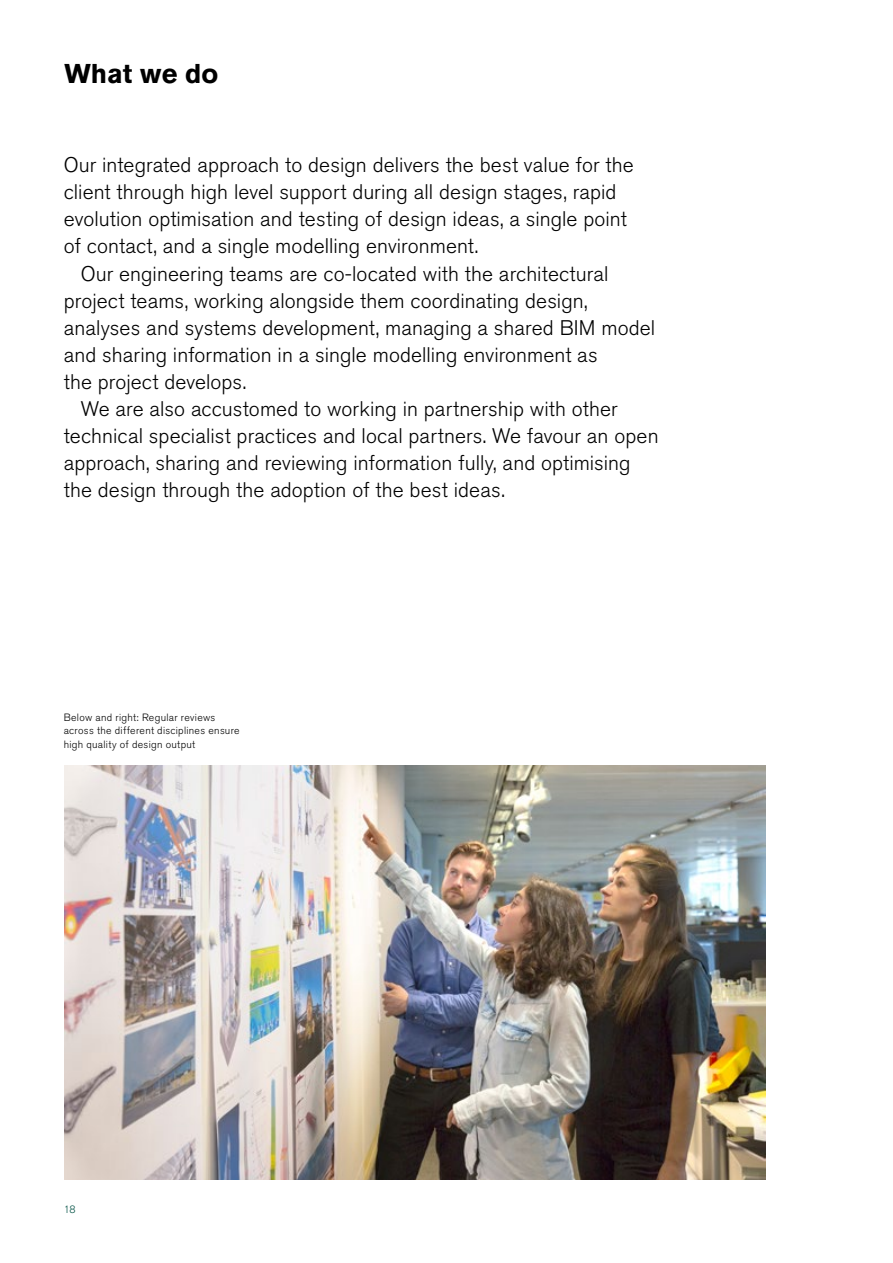
<style>
.page{position:relative;width:893px;height:1263px;background:#fff}
.page>*{position:absolute;margin:0;border:0;box-sizing:border-box;transform-origin:0 0}
.t1{font:700 27px "Akzidenz Grotesk Std";color:#000}
.t2{font:300 21px/27px "Akzidenz Grotesk Std";letter-spacing:.005em;color:#000}
.t3{font:300 10.5px/13.5px "Akzidenz Grotesk Std";letter-spacing:.025em;color:#000}
.t4{font:300 10.5px "Akzidenz Grotesk Std";color:#005144}
</style>
<div class="page">
<img style="left:64px;top:766px;width:701px;height:414px">
<p class="t1" style="left:64px;top:58px;width:156px">What we do</p>
<p class="t2" style="left:64px;top:152px;width:571px">Our integrated approach to design delivers the best value for the client through high level support during all design stages, rapid evolution optimisation and testing of design ideas, a single point of contact, and a single modelling environment.</p>
<p class="t2" style="left:81px;top:260px;width:529px">Our engineering teams are co-located with the architectural</p>
<p class="t2" style="left:64px;top:287px;width:525px">project teams, working alongside them coordinating design,</p>
<p class="t2" style="left:64px;top:314px;width:593px">analyses and systems development, managing a shared BIM model</p>
<p class="t2" style="left:64px;top:341px;width:535px">and sharing information in a single modelling environment as</p>
<p class="t2" style="left:64px;top:368px;width:184px">the project develops.</p>
<p class="t2" style="left:81px;top:395px;width:538px">We are also accustomed to working in partnership with other</p>
<p class="t2" style="left:64px;top:422px;width:596px">technical specialist practices and local partners. We favour an open</p>
<p class="t2" style="left:64px;top:449px;width:568px">approach, sharing and reviewing information fully, and optimising</p>
<p class="t2" style="left:64px;top:476px;width:443px">the design through the adoption of the best ideas.</p>
<p class="t3" style="left:64px;top:711px;width:177px">Below and right: Regular reviews across the different disciplines ensure high quality of design output</p>
<p class="t4" style="left:64px;top:1203px;width:13px">18</p>
</div>
